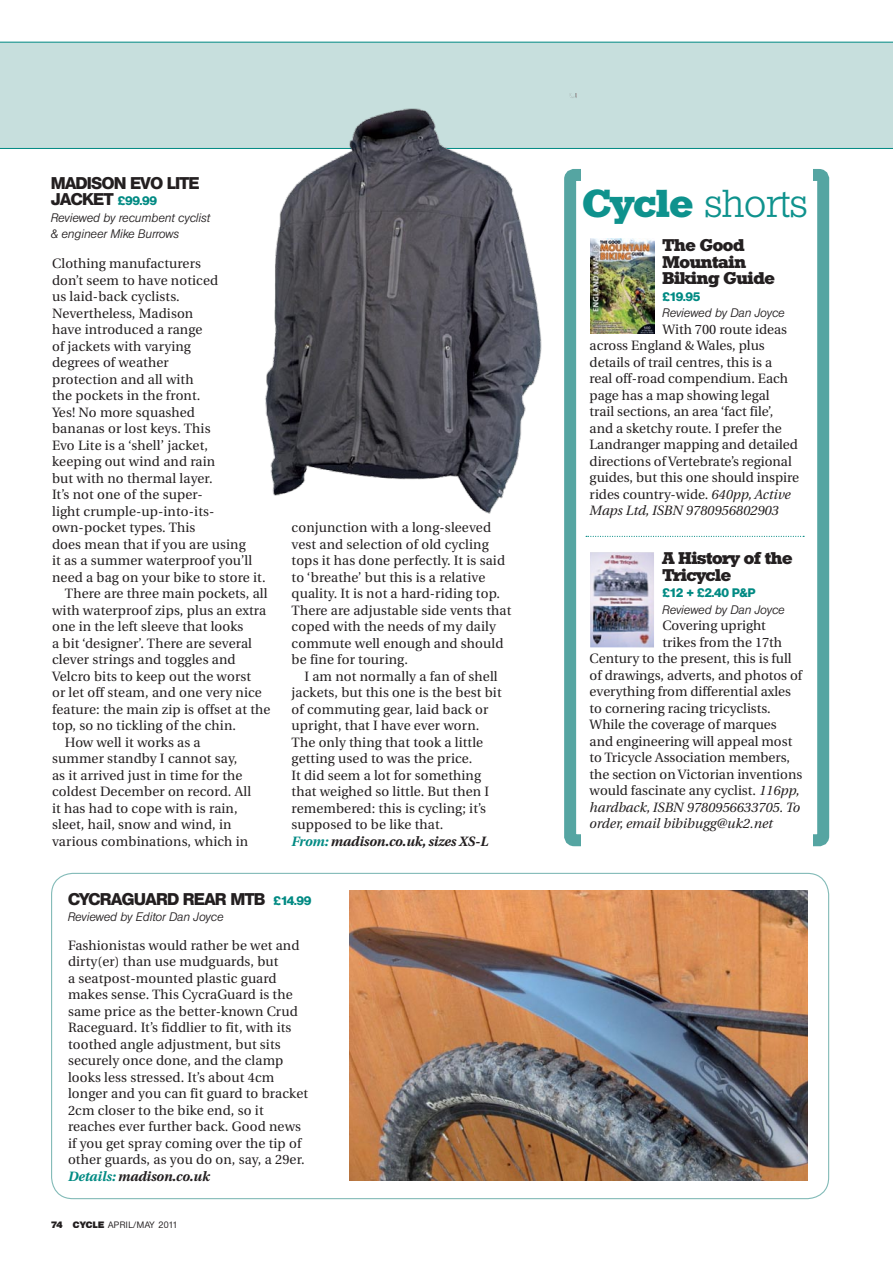
<style>
.page{position:relative;width:893px;height:1263px;background:#fff}
.page>*{position:absolute;margin:0;border:0;box-sizing:border-box;transform-origin:0 0}
._2ndPara{font:300 37.8px "Stafford";color:#0e928d}
.t1{font:800 16.5px/16.5px "Olympia";letter-spacing:-.02em;color:#231f20}
.t2{font:700 16.5px/16.5px "Stafford";letter-spacing:-.02em;color:#231f20}
.t3{font:13.5px/16.5px "Utopia";letter-spacing:.01em;color:#231f20}
.t4{font:italic 13.5px "Utopia";color:#231f20}
.t5{font:italic 700 13.5px "Utopia";letter-spacing:-.005em;color:#231f20}
.t6{font:italic 300 12px/16.5px "Olympia";color:#231f20}
.t7{font:800 12px "Olympia";letter-spacing:-.085em;color:#008a83}
.t8{font:500 9px "Olympia";letter-spacing:.05em;color:#231f20}
.s1{font-size:12px;color:#008a83}
.s2{color:#008a83}
.s3{font-weight:800}
.s4{font-weight:700}
.s5{font-style:italic}
</style>
<div class="page">
<div style="left:0;top:42px;width:893px;height:107px;background:#c7dfdd"></div>
<div style="left:564px;top:169px;width:265px;height:677px;border:12px solid #55a5a2;border-radius:4px"></div>
<div style="left:581px;top:168px;width:231px;height:684px;background:#fff"></div>
<svg style="left:586px;top:536px;width:218px;height:1px"></svg>
<img style="left:590px;top:239px;width:64px;height:95px">
<img style="left:221px;top:94px;width:356px;height:424px">
<img style="left:590px;top:552px;width:64px;height:95px">
<img style="left:349px;top:891px;width:459px;height:289px">
<p class="t1" style="left:51px;top:174px;width:150px">MADISON EVO LITE<br>JACKET <span class="s1">£99.99</span></p>
<p class="t6" style="left:51px;top:209px;width:161px">Reviewed by recumbent cyclist &amp; engineer Mike Burrows</p>
<p class="t3" style="left:52px;top:256px;width:215px">Clothing manufacturers<br>don’t seem to have noticed<br>us laid-back cyclists.<br>Nevertheless, Madison<br>have introduced a range<br>of jackets with varying<br>degrees of weather<br>protection and all with<br>the pockets in the front.<br>Yes! No more squashed<br>bananas or lost keys. This<br>Evo Lite is a ‘shell’ jacket,<br>keeping out wind and rain<br>but with no thermal layer.<br>It’s not one of the super-<br>light crumple-up-into-its&shy;own-pocket types. This<br>does mean that if you are using<br>it as a summer waterproof you’ll need a bag on your bike to store it.</p>
<p class="t3" style="left:52px;top:586px;width:220px;text-indent:13px">There are three main pockets, all with waterproof zips, plus an extra one in the left sleeve that looks<br>a bit ‘designer’. There are several clever strings and toggles and Velcro bits to keep out the worst<br>or let off steam, and one very nice feature: the main zip is offset at the top, so no tickling of the chin.</p>
<p class="t3" style="left:52px;top:734px;width:201px;text-indent:13px">How well it works as a summer standby I cannot say, as it arrived just in time for the coldest December on record. All it has had to cope with is rain, sleet, hail, snow and wind, in various combinations, which in</p>
<p class="t3" style="left:292px;top:520px;width:221px">conjunction with a long-sleeved vest and selection of old cycling tops it has done perfectly. It is said to ‘breathe’ but this is a relative quality. It is not a hard-riding top.<br>There are adjustable side vents that coped with the needs of my daily commute well enough and should be fine for touring.</p>
<p class="t3" style="left:292px;top:668px;width:212px;text-indent:13px">I am not normally a fan of shell jackets, but this one is the best bit of commuting gear, laid back or upright, that I have ever worn.</p>
<p class="t3" style="left:292px;top:734px;width:199px">The only thing that took a little getting used to was the price.<br>It did seem a lot for something that weighed so little. But then I remembered: this is cycling; it’s supposed to be like that.</p>
<p class="t5" style="left:292px;top:833px;width:198px"><span class="s2">From:</span> madison.co.uk, sizes XS-L</p>
<p class="t1" style="left:68px;top:891px;width:245px">CYCRAGUARD REAR MTB <span class="s1">£14.99</span></p>
<p class="t6" style="left:68px;top:909px;width:157px">Reviewed by Editor Dan Joyce</p>
<p class="t3" style="left:68px;top:937px;width:242px">Fashionistas would rather be wet and dirty(er) than use mudguards, but<br>a seatpost-mounted plastic guard makes sense. This CycraGuard is the same price as the better-known Crud Raceguard. It’s fiddlier to fit, with its toothed angle adjustment, but sits securely once done, and the clamp looks less stressed. It’s about 4cm longer and you can fit guard to bracket 2cm closer to the bike end, so it reaches ever further back. Good news if you get spray coming over the tip of other guards, as you do on, say, a 29er.</p>
<p class="t5" style="left:68px;top:1168px;width:143px"><span class="s2">Details:</span> madison.co.uk</p>
<p class="t8" style="left:51px;top:1219px;width:128px"><span class="s3">74 CYCLE</span> APRIL/MAY 2011</p>
<p class="_2ndPara" style="left:583px;top:181px;width:227px"><span class="s4">Cycle</span> shorts</p>
<p class="t2" style="left:662px;top:237px;width:114px">The Good<br>Mountain<br>Biking Guide</p>
<p class="t7" style="left:662px;top:289px;width:39px">£19.95</p>
<p class="t6" style="left:662px;top:305px;width:124px">Reviewed by Dan Joyce</p>
<p class="t3" style="left:590px;top:321px;width:211px;text-indent:73px">With 700 route ideas across England &amp; Wales, plus details of trail centres, this is a<br>real off-road compendium. Each page has a map showing legal<br>trail sections, an area ‘fact file’, and a sketchy route. I prefer the<br>Landranger mapping and detailed directions of Vertebrate’s regional guides, but this one should inspire rides country-wide. <span class="s5">640pp, Active<br>Maps Ltd, ISBN 9780956802903</span></p>
<p class="t2" style="left:662px;top:550px;width:131px">A History of the<br>Tricycle</p>
<p class="t7" style="left:662px;top:586px;width:94px">£12 + £2.40 P&amp;P</p>
<p class="t6" style="left:662px;top:601px;width:124px">Reviewed by Dan Joyce</p>
<p class="t3" style="left:662px;top:618px;width:105px">Covering upright</p>
<p class="t3" style="left:662px;top:634px;width:121px">trikes from the 17th</p>
<p class="t3" style="left:590px;top:651px;width:203px">Century to the present, this is full</p>
<p class="t3" style="left:590px;top:667px;width:214px">of drawings, adverts, and photos of</p>
<p class="t3" style="left:590px;top:684px;width:203px">everything from differential axles</p>
<p class="t3" style="left:590px;top:700px;width:183px">to cornering racing tricyclists.</p>
<p class="t3" style="left:590px;top:717px;width:189px">While the coverage of marques</p>
<p class="t3" style="left:590px;top:733px;width:204px">and engineering will appeal most</p>
<p class="t3" style="left:590px;top:750px;width:202px">to Tricycle Association members,</p>
<p class="t3" style="left:590px;top:766px;width:214px">the section on Victorian inventions</p>
<p class="t3" style="left:590px;top:783px;width:212px">would fascinate any cyclist. <span class="s5">116pp,</span></p>
<p class="t4" style="left:590px;top:800px;width:212px">hardback, ISBN 9780956633705. To</p>
<p class="t4" style="left:590px;top:816px;width:185px">order, email bibibugg@uk2.net</p>
</div>
